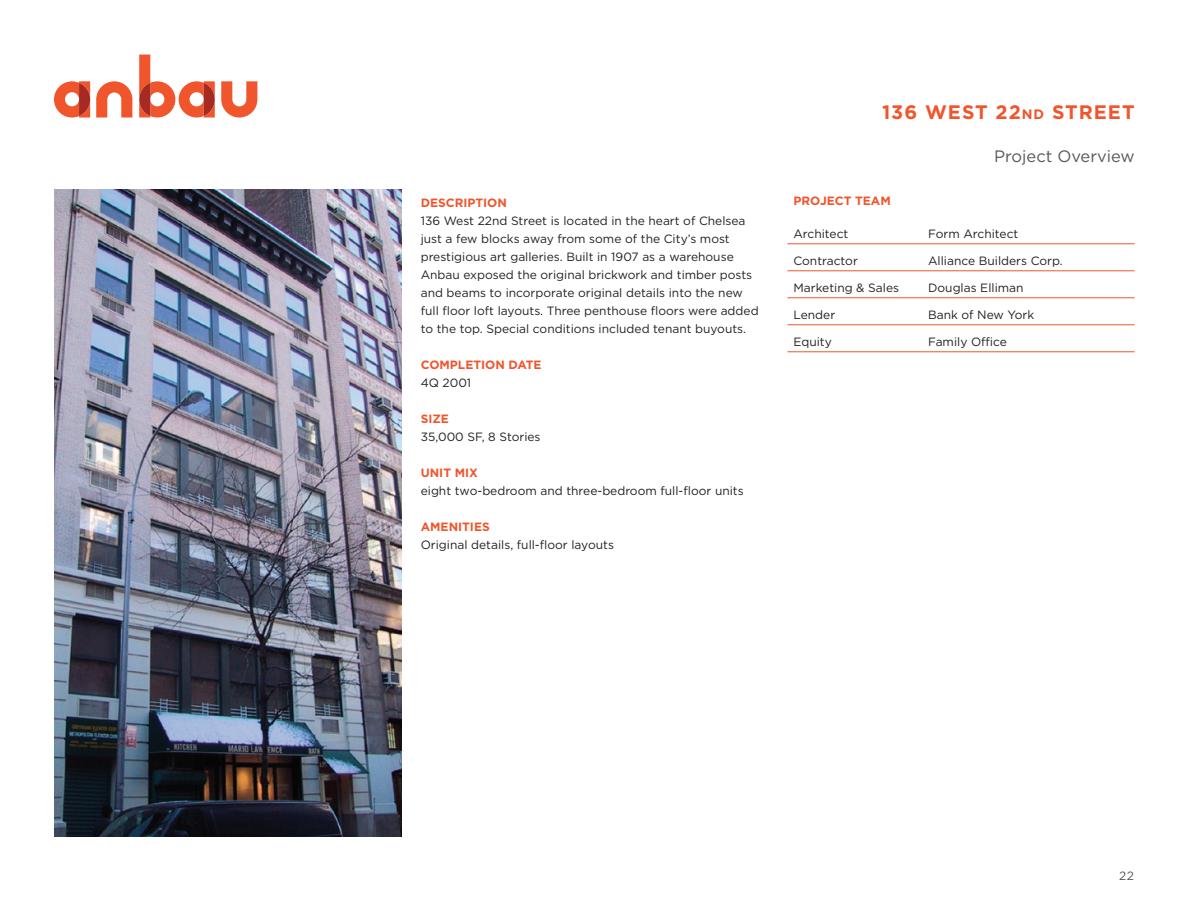
<style>
.page{position:relative;width:1188px;height:918px;background:#fff}
.page>*{position:absolute;margin:0;border:0;box-sizing:border-box;transform-origin:0 0}
.PAGE_TITLE_-_Bold_13{font:700 19.5px "Gotham";letter-spacing:.05em;color:#f0552c}
.PAGE_SUBTITLE_-_Ligh{font:16.5px "Gotham";color:#57585a}
.BODY_-_9pt_Blk_-_SpA{font:12px/18px "Gotham";color:#231f20}
.BODY_-_9pt_Blk_-_TAB{font:12px "Gotham";color:#231f20}
.TITLE_-_9pt_Blue_Bol{font:700 12px "Gotham";color:#f0552c}
.t1{font:12px "Gotham";color:#57585a}
.s1{font-size:13.65px}
</style>
<div class="page">
<svg style="left:221px;top:81px;width:36px;height:37px"></svg>
<svg style="left:96px;top:81px;width:36px;height:37px"></svg>
<svg style="left:139px;top:55px;width:76px;height:63px"></svg>
<svg style="left:54px;top:81px;width:36px;height:37px"></svg>
<img style="left:55px;top:189px;width:347px;height:648px">
<hr style="left:788px;top:270px;width:134px;height:1px;background:#f0552c">
<hr style="left:922px;top:270px;width:213px;height:1px;background:#f0552c">
<hr style="left:788px;top:297px;width:134px;height:1px;background:#f0552c">
<hr style="left:922px;top:297px;width:213px;height:1px;background:#f0552c">
<hr style="left:788px;top:324px;width:134px;height:1px;background:#f0552c">
<hr style="left:922px;top:324px;width:213px;height:1px;background:#f0552c">
<hr style="left:788px;top:351px;width:134px;height:1px;background:#f0552c">
<hr style="left:922px;top:351px;width:213px;height:1px;background:#f0552c">
<hr style="left:788px;top:243px;width:134px;height:1px;background:#f0552c">
<hr style="left:922px;top:243px;width:213px;height:1px;background:#f0552c">
<p class="TITLE_-_9pt_Blue_Bol" style="left:421px;top:195px;width:88px">DESCRIPTION</p>
<p class="BODY_-_9pt_Blk_-_SpA" style="left:421px;top:211px;width:339px">136 West 22nd Street is located in the heart of Chelsea just a few blocks away from some of the City’s most prestigious art galleries. Built in 1907 as a warehouse Anbau exposed the original brickwork and timber posts and beams to incorporate original details into the new full floor loft layouts. Three penthouse floors were added to the top. Special conditions included tenant buyouts.</p>
<p class="TITLE_-_9pt_Blue_Bol" style="left:421px;top:357px;width:122px">COMPLETION DATE</p>
<p class="BODY_-_9pt_Blk_-_SpA" style="left:421px;top:373px;width:52px">4Q 2001</p>
<p class="TITLE_-_9pt_Blue_Bol" style="left:421px;top:411px;width:30px">SIZE</p>
<p class="BODY_-_9pt_Blk_-_SpA" style="left:421px;top:427px;width:121px">35,000 SF, 8 Stories</p>
<p class="TITLE_-_9pt_Blue_Bol" style="left:421px;top:465px;width:59px">UNIT MIX</p>
<p class="BODY_-_9pt_Blk_-_SpA" style="left:421px;top:481px;width:325px">eight two-bedroom and three-bedroom full-floor units</p>
<p class="TITLE_-_9pt_Blue_Bol" style="left:421px;top:519px;width:70px">AMENITIES</p>
<p class="BODY_-_9pt_Blk_-_SpA" style="left:421px;top:535px;width:195px">Original details, full-floor layouts</p>
<p class="PAGE_TITLE_-_Bold_13" style="left:882px;top:99px;width:254px">136 WEST 22<span class="s1">nd</span> STREET</p>
<p class="PAGE_SUBTITLE_-_Ligh" style="left:994px;top:146px;width:142px">Project Overview</p>
<p class="TITLE_-_9pt_Blue_Bol" style="left:794px;top:193px;width:99px">PROJECT TEAM</p>
<p class="BODY_-_9pt_Blk_-_TAB" style="left:794px;top:226px;width:56px">Architect</p>
<p class="BODY_-_9pt_Blk_-_TAB" style="left:928px;top:226px;width:92px">Form Architect</p>
<p class="BODY_-_9pt_Blk_-_TAB" style="left:794px;top:253px;width:66px">Contractor</p>
<p class="BODY_-_9pt_Blk_-_TAB" style="left:928px;top:253px;width:136px">Alliance Builders Corp.</p>
<p class="BODY_-_9pt_Blk_-_TAB" style="left:794px;top:280px;width:107px">Marketing &amp; Sales</p>
<p class="BODY_-_9pt_Blk_-_TAB" style="left:928px;top:280px;width:97px">Douglas Elliman</p>
<p class="BODY_-_9pt_Blk_-_TAB" style="left:794px;top:307px;width:43px">Lender</p>
<p class="BODY_-_9pt_Blk_-_TAB" style="left:928px;top:307px;width:108px">Bank of New York</p>
<p class="BODY_-_9pt_Blk_-_TAB" style="left:794px;top:334px;width:40px">Equity</p>
<p class="BODY_-_9pt_Blk_-_TAB" style="left:928px;top:334px;width:80px">Family Office</p>
<p class="t1" style="left:1119px;top:868px;width:16px">22</p>
</div>
